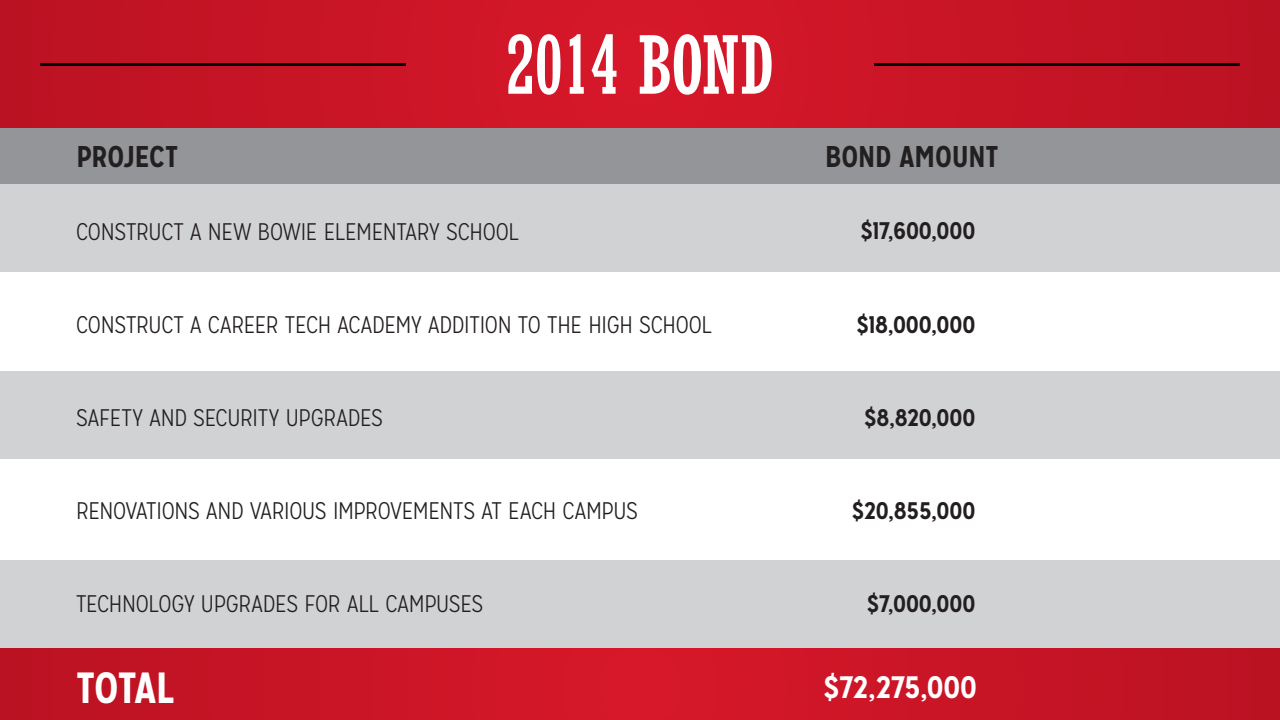
<style>
.page{position:relative;width:1280px;height:720px;background:#fff}
.page>*{position:absolute;margin:0;border:0;box-sizing:border-box;transform-origin:0 0}
.t1{font:condensed 79.6px "Rockwell";letter-spacing:-.015em;color:#fff}
.t2{font:700 43.6px "Mission Gothic";letter-spacing:-.02em;color:#fff}
.t3{font:700 31px "Mission Gothic";letter-spacing:-.005em;color:#fff}
.t4{font:700 30px "Mission Gothic";letter-spacing:-.02em;color:#231f20}
.t5{font:300 24px "Mission Gothic";letter-spacing:-.01em;color:#231f20}
.t6{font:700 24px "Mission Gothic";letter-spacing:-.005em;color:#231f20}
</style>
<div class="page">
<div style="left:0;top:128px;width:1280px;height:57px;background:#939598"></div>
<div style="left:0;top:185px;width:1280px;height:87px;background:#d1d2d4"></div>
<div style="left:0;top:371px;width:1280px;height:87px;background:#d1d2d4"></div>
<div style="left:0;top:561px;width:1280px;height:87px;background:#d1d2d4"></div>
<div style="left:0;top:0;width:1280px;height:128px;background:linear-gradient(to right,#c81526,#c81526)"></div>
<hr style="left:40px;top:63px;width:366px;height:3px;background:#040503">
<hr style="left:874px;top:63px;width:366px;height:3px;background:#040503">
<div style="left:0;top:648px;width:1280px;height:72px;background:linear-gradient(to right,#c91526,#c91526)"></div>
<p class="t1" style="left:506px;top:20px;width:269px">2014 BOND</p>
<p class="t4" style="left:76px;top:138px;width:104px">PROJECT</p>
<p class="t4" style="left:825px;top:138px;width:175px">BOND AMOUNT</p>
<p class="t5" style="left:76px;top:217px;width:445px">CONSTRUCT A NEW BOWIE ELEMENTARY SCHOOL</p>
<p class="t6" style="left:861px;top:216px;width:116px">$17,600,000</p>
<p class="t5" style="left:76px;top:310px;width:638px">CONSTRUCT A CAREER TECH ACADEMY ADDITION TO THE HIGH SCHOOL</p>
<p class="t6" style="left:857px;top:309px;width:120px">$18,000,000</p>
<p class="t5" style="left:76px;top:403px;width:309px">SAFETY AND SECURITY UPGRADES</p>
<p class="t6" style="left:865px;top:402px;width:112px">$8,820,000</p>
<p class="t5" style="left:76px;top:496px;width:563px">RENOVATIONS AND VARIOUS IMPROVEMENTS AT EACH CAMPUS</p>
<p class="t6" style="left:852px;top:495px;width:125px">$20,855,000</p>
<p class="t5" style="left:76px;top:589px;width:409px">TECHNOLOGY UPGRADES FOR ALL CAMPUSES</p>
<p class="t6" style="left:867px;top:588px;width:110px">$7,000,000</p>
<p class="t2" style="left:76px;top:660px;width:100px">TOTAL</p>
<p class="t3" style="left:824px;top:668px;width:155px">$72,275,000</p>
</div>
